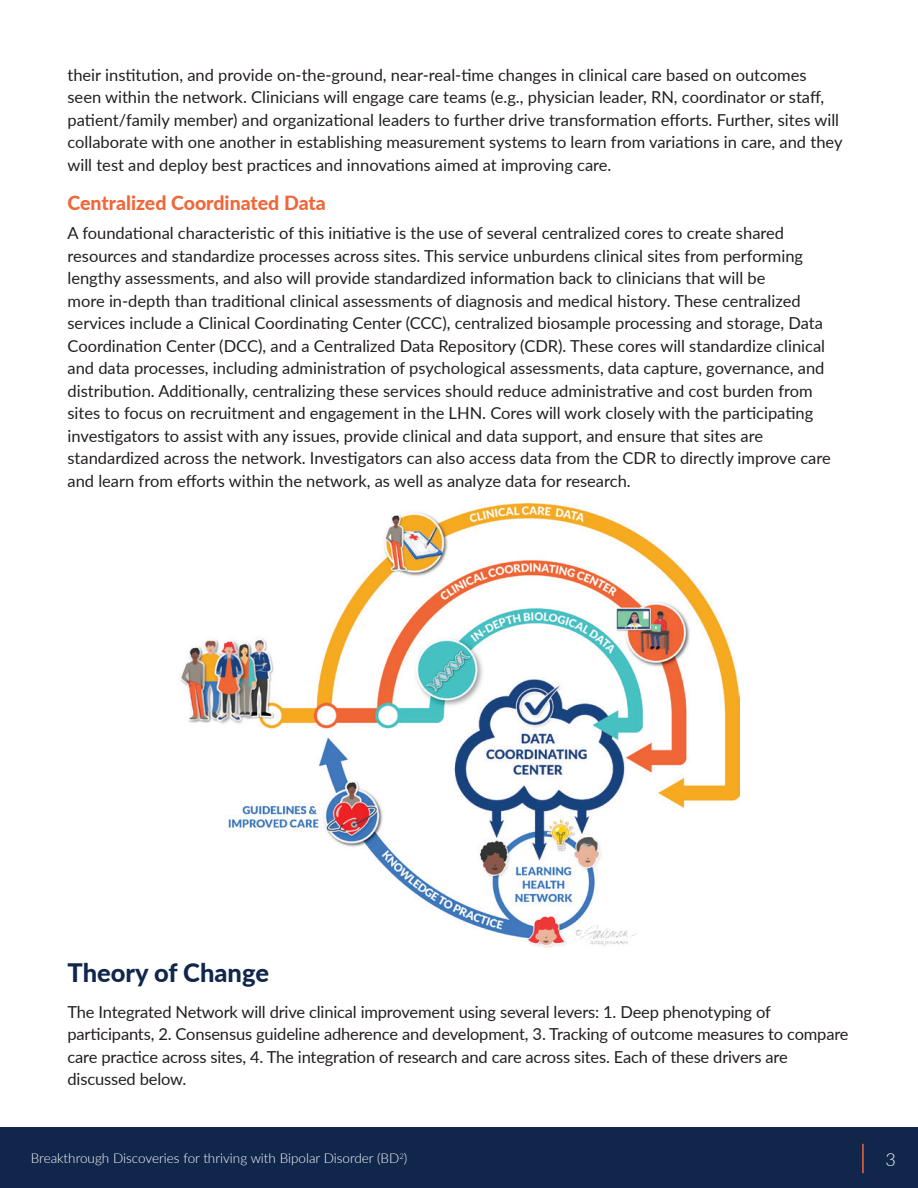
<style>
.page{position:relative;width:918px;height:1188px;background:#fff}
.page>*{position:absolute;margin:0;border:0;box-sizing:border-box;transform-origin:0 0}
.t1{font:800 25.5px "Lato";color:#10264b}
.t2{font:800 19.5px "Lato";color:#f26638}
.t3{font:300 18px "Lato";color:#fff}
.t4{font:16.5px/22.5px "Lato";color:#231f20}
.t5{font:300 13.5px "Lato";color:#fff}
.t6{font:300 7.8px "Lato";color:#fff}
.s1{font-size:13.5px}
</style>
<div class="page">
<div style="left:0;top:1128px;width:918px;height:60px;background:#10264b"></div>
<hr style="left:862px;top:1144px;width:2px;height:29px;background:#f26638">
<img style="left:180px;top:503px;width:560px;height:445px">
<p class="t4" style="left:68px;top:63px;width:777px">their institution, and provide on-the-ground, near-real-time changes in clinical care based on outcomes seen within the network. Clinicians will engage care teams (e.g., physician leader, RN, coordinator or staff, patient/family member) and organizational leaders to further drive transformation efforts. Further, sites will collaborate with one another in establishing measurement systems to learn from variations in care, and they will test and deploy best practices and innovations aimed at improving care.</p>
<p class="t2" style="left:68px;top:188px;width:260px">Centralized Coordinated Data</p>
<p class="t4" style="left:68px;top:221px;width:765px">A foundational characteristic of this initiative is the use of several centralized cores to create shared resources and standardize processes across sites. This service unburdens clinical sites from performing lengthy assessments, and also will provide standardized information back to clinicians that will be<br>more in-depth than traditional clinical assessments of diagnosis and medical history. These centralized services include a Clinical Coordinating Center (CCC), centralized biosample processing and storage, Data Coordination Center (DCC), and a Centralized Data Repository (CDR). These cores will standardize clinical and data processes, including administration of psychological assessments, data capture, governance, and distribution. Additionally, centralizing these services should reduce administrative and cost burden from sites to focus on recruitment and engagement in the LHN. Cores will work closely with the participating investigators to assist with any issues, provide clinical and data support, and ensure that sites are standardized across the network. Investigators can also access data from the CDR to directly improve care and learn from efforts within the network, as well as analyze data for research.</p>
<h1 class="t1" style="left:68px;top:953px;width:203px">Theory of Change</h1>
<p class="t4" style="left:68px;top:1000px;width:783px">The Integrated Network will drive clinical improvement using several levers: 1. Deep phenotyping of participants, 2. Consensus guideline adherence and development, 3. Tracking of outcome measures to compare care practice across sites, 4. The integration of research and care across sites. Each of these drivers are discussed below.</p>
<p class="t5" style="left:31px;top:1149px;width:370px">Breakthrough Discoveries for thriving with Bipolar Disorder (BD</p>
<p class="t3" style="left:886px;top:1147px;width:12px">3</p>
<p class="t6" style="left:399px;top:1151px;width:10px">2<span class="s1">)</span></p>
</div>
